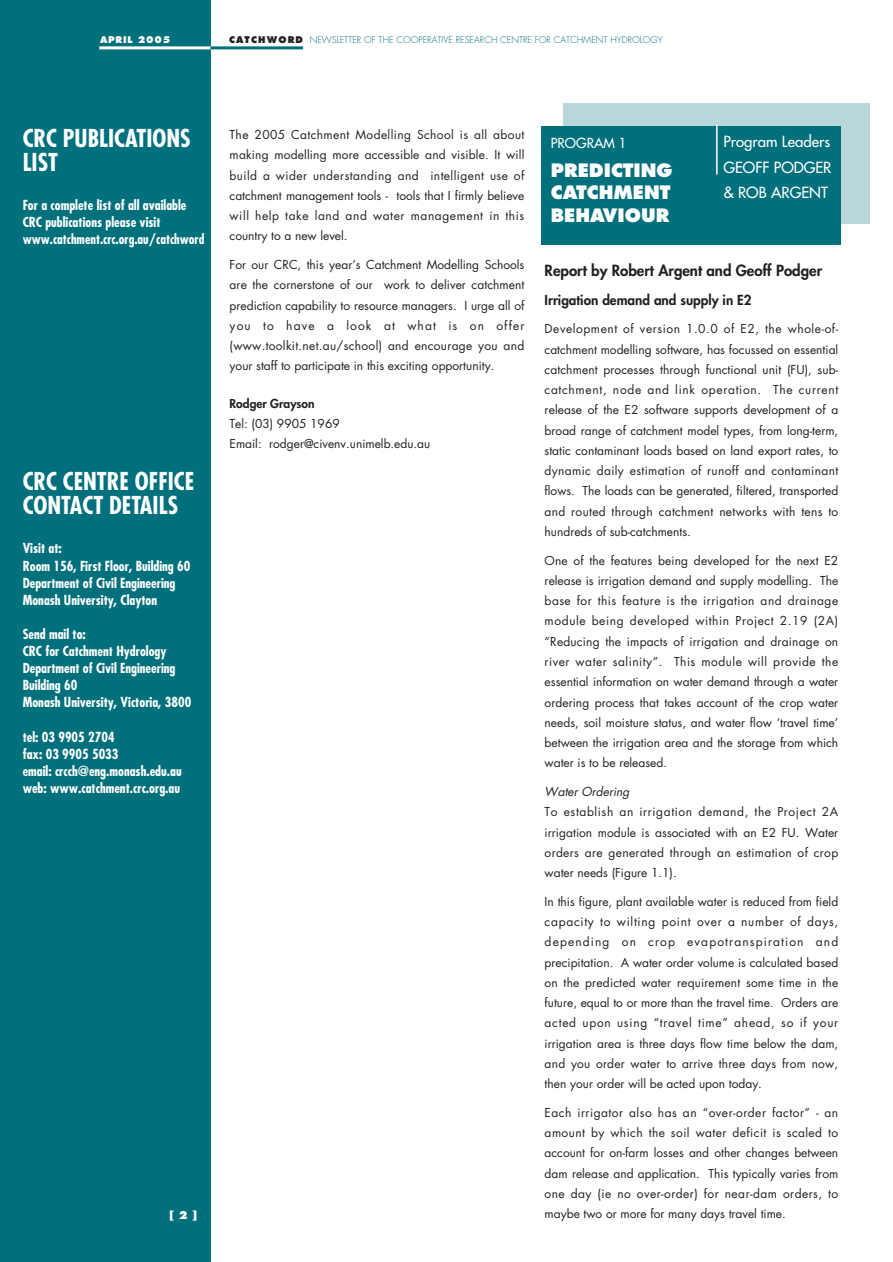
<style>
.page{position:relative;width:893px;height:1262px;background:#fff}
.page>*{position:absolute;margin:0;border:0;box-sizing:border-box;transform-origin:0 0}
.t1{font:700 condensed 24px/24px "Futura";color:#fff}
.t2{font:800 18px/22.5px "Futura";color:#fff;text-align:justify}
.t3{font:15px/25.5px "Futura";color:#fff;text-align:justify}
.t4{font:800 15px "Futura";color:#231f20}
.t5{font:700 condensed 13.5px/17.1px "Futura";color:#fff}
.t6{font:800 13.5px "Futura";color:#231f20}
.t7{font:13.5px "Futura";color:#fff}
.t8{font:12px/20.2px "Futura";color:#231f20;text-align:justify}
.t9{font:800 12px "Futura";color:#231f20}
.t10{font:italic 12px "Futura";color:#231f20}
.t11{font:800 10.5px "Futura";color:#fff}
.t12{font:300 9px "Futura";color:#00707c}
.t13{font:800 9px "Futura";letter-spacing:.085em;color:#fff}
.s1{font-weight:800;color:#231f20}
</style>
<div class="page">
<div style="left:563px;top:103px;width:306px;height:120px;background:#b8d7db"></div>
<div style="left:0;top:0;width:210px;height:1261px;background:#00707c"></div>
<hr style="left:99px;top:46px;width:113px;height:3px;background:#fff">
<hr style="left:210px;top:46px;width:93px;height:3px;background:#00707c">
<div style="left:541px;top:126px;width:299px;height:119px;background:#00707c"></div>
<hr style="left:716px;top:124px;width:1px;height:50px;background:#fff">
<p class="t13" style="left:100px;top:36px;width:72px">APRIL 2005</p>
<p class="t12" style="left:229px;top:36px;width:435px"><span class="s1">CATCHWORD</span> NEWSLETTER OF THE COOPERATIVE RESEARCH CENTRE FOR CATCHMENT HYDROLOGY</p>
<h1 class="t1" style="left:23px;top:128px;width:170px">CRC PUBLICATIONS<br>LIST</h1>
<p class="t5" style="left:23px;top:197px;width:183px">For a complete list of all available<br>CRC publications please visit www.catchment.crc.org.au/catchword</p>
<h1 class="t1" style="left:23px;top:471px;width:173px">CRC CENTRE OFFICE<br>CONTACT DETAILS</h1>
<p class="t5" style="left:23px;top:541px;width:169px">Visit at:<br>Room 156, First Floor, Building 60<br>Department of Civil Engineering<br>Monash University, Clayton</p>
<p class="t5" style="left:23px;top:626px;width:170px">Send mail to:<br>CRC for Catchment Hydrology<br>Department of Civil Engineering<br>Building 60<br>Monash University, Victoria, 3800</p>
<p class="t5" style="left:23px;top:729px;width:160px">tel: 03 9905 2704<br>fax: 03 9905 5033<br>email: crcch@eng.monash.edu.au web: www.catchment.crc.org.au</p>
<p class="t8" style="left:229px;top:125px;width:296px">The 2005 Catchment Modelling School is all about making modelling more accessible and visible. It will build a wider understanding and intelligent use of catchment management tools - tools that I firmly believe will help take land and water management in this country to a new level.</p>
<p class="t8" style="left:229px;top:256px;width:296px">For our CRC, this year’s Catchment Modelling Schools are the cornerstone of our work to deliver catchment prediction capability to resource managers. I urge all of you to have a look at what is on offer (www.toolkit.net.au/school) and encourage you and your staff to participate in this exciting opportunity.</p>
<p class="t9" style="left:229px;top:397px;width:86px">Rodger Grayson</p>
<p class="t8" style="left:229px;top:414px;width:202px">Tel: (03) 9905 1969<br>Email: rodger@civenv.unimelb.edu.au</p>
<p class="t7" style="left:551px;top:136px;width:77px">PROGRAM 1</p>
<h2 class="t2" style="left:551px;top:160px;width:123px">PREDICTING CATCHMENT BEHAVIOUR</h2>
<p class="t3" style="left:723px;top:130px;width:109px">Program Leaders GEOFF PODGER &amp; ROB ARGENT</p>
<p class="t4" style="left:544px;top:263px;width:279px">Report by Robert Argent and Geoff Podger</p>
<p class="t6" style="left:544px;top:293px;width:208px">Irrigation demand and supply in E2</p>
<p class="t8" style="left:544px;top:320px;width:295px">Development of version 1.0.0 of E2, the whole-of&shy;catchment modelling software, has focussed on essential catchment processes through functional unit (FU), sub&shy;catchment, node and link operation. The current release of the E2 software supports development of a broad range of catchment model types, from long-term, static contaminant loads based on land export rates, to dynamic daily estimation of runoff and contaminant flows. The loads can be generated, filtered, transported and routed through catchment networks with tens to hundreds of sub-catchments.</p>
<p class="t8" style="left:544px;top:551px;width:295px">One of the features being developed for the next E2 release is irrigation demand and supply modelling. The base for this feature is the irrigation and drainage module being developed within Project 2.19 (2A) “Reducing the impacts of irrigation and drainage on river water salinity”. This module will provide the essential information on water demand through a water ordering process that takes account of the crop water needs, soil moisture status, and water flow ‘travel time’ between the irrigation area and the storage from which water is to be released.</p>
<p class="t10" style="left:544px;top:786px;width:86px">Water Ordering</p>
<p class="t8" style="left:544px;top:802px;width:295px">To establish an irrigation demand, the Project 2A irrigation module is associated with an E2 FU. Water orders are generated through an estimation of crop water needs (Figure 1.1).</p>
<p class="t8" style="left:544px;top:892px;width:295px">In this figure, plant available water is reduced from field capacity to wilting point over a number of days, depending on crop evapotranspiration and precipitation. A water order volume is calculated based on the predicted water requirement some time in the future, equal to or more than the travel time. Orders are acted upon using “travel time” ahead, so if your irrigation area is three days flow time below the dam, and you order water to arrive three days from now, then your order will be acted upon today.</p>
<p class="t8" style="left:544px;top:1103px;width:295px">Each irrigator also has an “over-order factor” - an amount by which the soil water deficit is scaled to account for on-farm losses and other changes between dam release and application. This typically varies from one day (ie no over-order) for near-dam orders, to</p>
<p class="t11" style="left:170px;top:1210px;width:29px">[ 2 ]</p>
<p class="t8" style="left:544px;top:1204px;width:243px">maybe two or more for many days travel time.</p>
</div>
